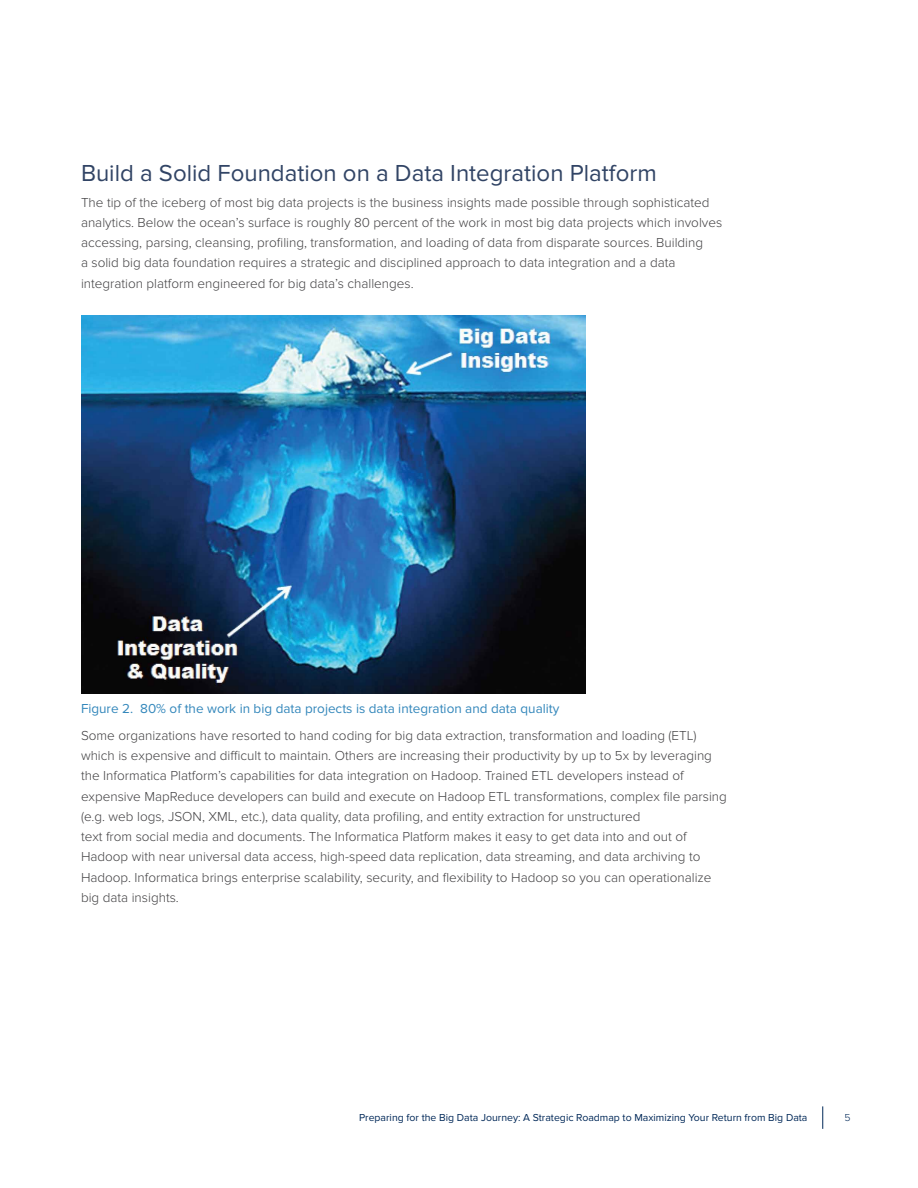
<style>
.page{position:relative;width:918px;height:1188px;background:#fff}
.page>*{position:absolute;margin:0;border:0;box-sizing:border-box;transform-origin:0 0}
.t1{font:24px "Proxima Nova";color:#314465}
.t2{font:300 13.5px/20.2px "Proxima Nova";color:#414042}
.t3{font:13.5px "Proxima Nova";color:#3387bb}
.t4{font:10.5px "Proxima Nova";color:#002858}
.t5{font:300 10.5px "Proxima Nova";color:#002858}
</style>
<div class="page">
<svg style="left:822px;top:1106px;width:1px;height:23px"></svg>
<img style="left:81px;top:316px;width:505px;height:378px">
<h1 class="t1" style="left:81px;top:159px;width:577px">Build a Solid Foundation on a Data Integration Platform</h1>
<p class="t2" style="left:81px;top:192px;width:643px">The tip of the iceberg of most big data projects is the business insights made possible through sophisticated analytics. Below the ocean’s surface is roughly 80 percent of the work in most big data projects which involves accessing, parsing, cleansing, profiling, transformation, and loading of data from disparate sources. Building<br>a solid big data foundation requires a strategic and disciplined approach to data integration and a data integration platform engineered for big data’s challenges.</p>
<p class="t3" style="left:81px;top:701px;width:480px">Figure 2. 80% of the work in big data projects is data integration and data quality</p>
<p class="t2" style="left:81px;top:725px;width:647px">Some organizations have resorted to hand coding for big data extraction, transformation and loading (ETL) which is expensive and difficult to maintain. Others are increasing their productivity by up to 5x by leveraging the Informatica Platform’s capabilities for data integration on Hadoop. Trained ETL developers instead of expensive MapReduce developers can build and execute on Hadoop ETL transformations, complex file parsing (e.g. web logs, JSON, XML, etc.), data quality, data profiling, and entity extraction for unstructured<br>text from social media and documents. The Informatica Platform makes it easy to get data into and out of Hadoop with near universal data access, high-speed data replication, data streaming, and data archiving to Hadoop. Informatica brings enterprise scalability, security, and flexibility to Hadoop so you can operationalize big data insights.</p>
<p class="t4" style="left:359px;top:1112px;width:450px">Preparing for the Big Data Journey: A Strategic Roadmap to Maximizing Your Return from Big Data</p>
<p class="t5" style="left:844px;top:1112px;width:8px">5</p>
</div>
